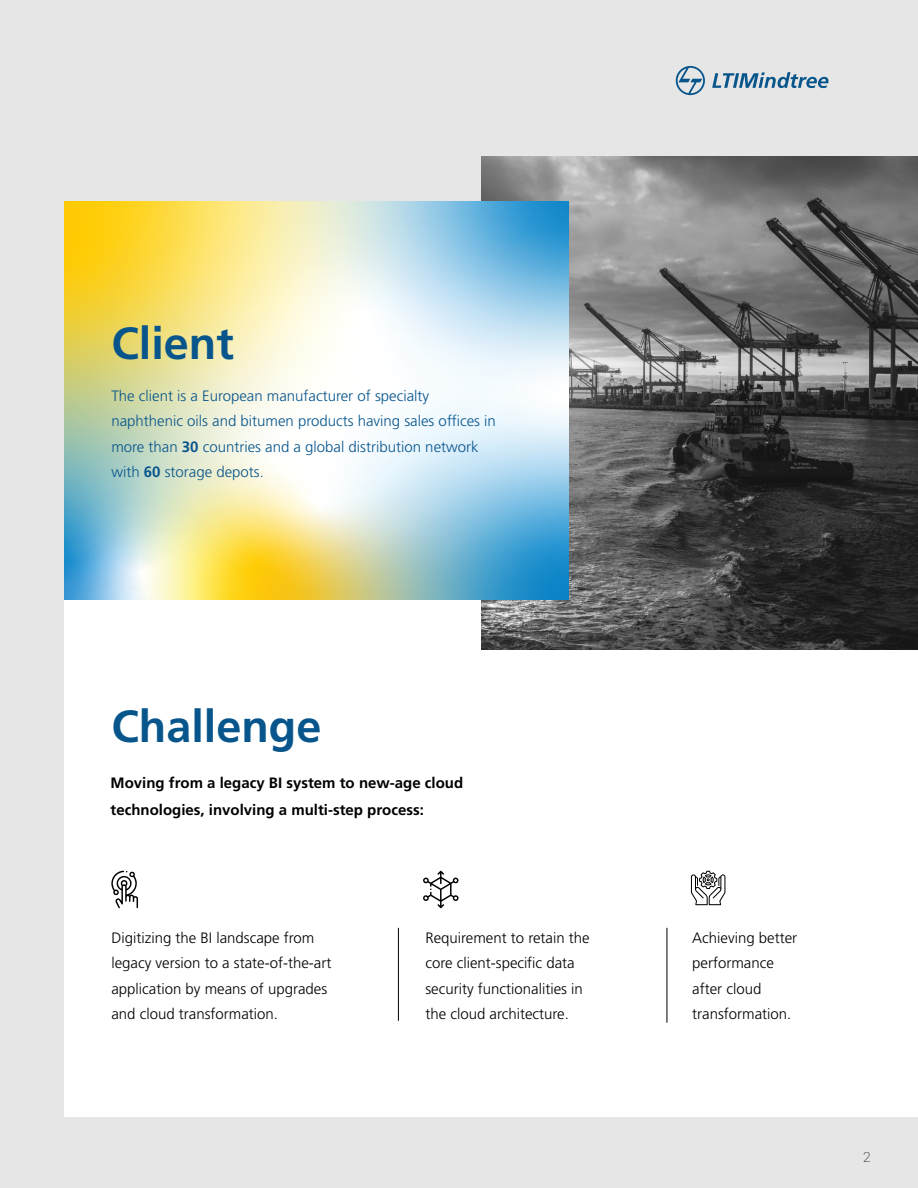
<style>
.page{position:relative;width:918px;height:1188px;background:#e6e6e6}
.page>*{position:absolute;margin:0;border:0;box-sizing:border-box;transform-origin:0 0}
.t1{font:700 45px "Frutiger LT Pro";color:#08558c}
.t2{font:300 15px/25.5px "Frutiger LT Pro";color:#000}
.t3{font:300 15px/25.5px "Frutiger LT Pro";color:#08558c}
.t4{font:700 15px/27px "Frutiger LT Pro";color:#000}
.t5{font:300 13.5px "Bw Modelica";color:#4d4e4f}
.s1{font-weight:700}
</style>
<div class="page">
<div style="left:65px;top:505px;width:853px;height:611px;background:#fff"></div>
<img style="left:481px;top:157px;width:437px;height:492px">
<hr style="left:667px;top:928px;width:1px;height:95px;background:#000">
<hr style="left:398px;top:928px;width:1px;height:93px;background:#000">
<img style="left:65px;top:202px;width:503px;height:398px">
<svg style="left:691px;top:871px;width:34px;height:34px"></svg>
<svg style="left:423px;top:871px;width:36px;height:37px"></svg>
<svg style="left:111px;top:871px;width:27px;height:37px"></svg>
<svg style="left:676px;top:66px;width:29px;height:29px"></svg>
<svg style="left:712px;top:72px;width:117px;height:16px"></svg>
<h1 class="t1" style="left:111px;top:317px;width:124px">Client</h1>
<p class="t3" style="left:111px;top:383px;width:386px">The client is a European manufacturer of specialty naphthenic oils and bitumen products having sales offices in more than <span class="s1">30</span> countries and a global distribution network with <span class="s1">60</span> storage depots.</p>
<h1 class="t1" style="left:111px;top:700px;width:212px">Challenge</h1>
<p class="t4" style="left:111px;top:769px;width:354px">Moving from a legacy BI system to new-age cloud technologies, involving a multi-step process:</p>
<p class="t2" style="left:111px;top:925px;width:221px">Digitizing the BI landscape from legacy version to a state-of-the-art application by means of upgrades and cloud transformation.</p>
<p class="t2" style="left:425px;top:925px;width:166px">Requirement to retain the core client-specific data security functionalities in the cloud architecture.</p>
<p class="t2" style="left:692px;top:925px;width:107px">Achieving better performance after cloud transformation.</p>
<p class="t5" style="left:863px;top:1148px;width:9px">2</p>
</div>
